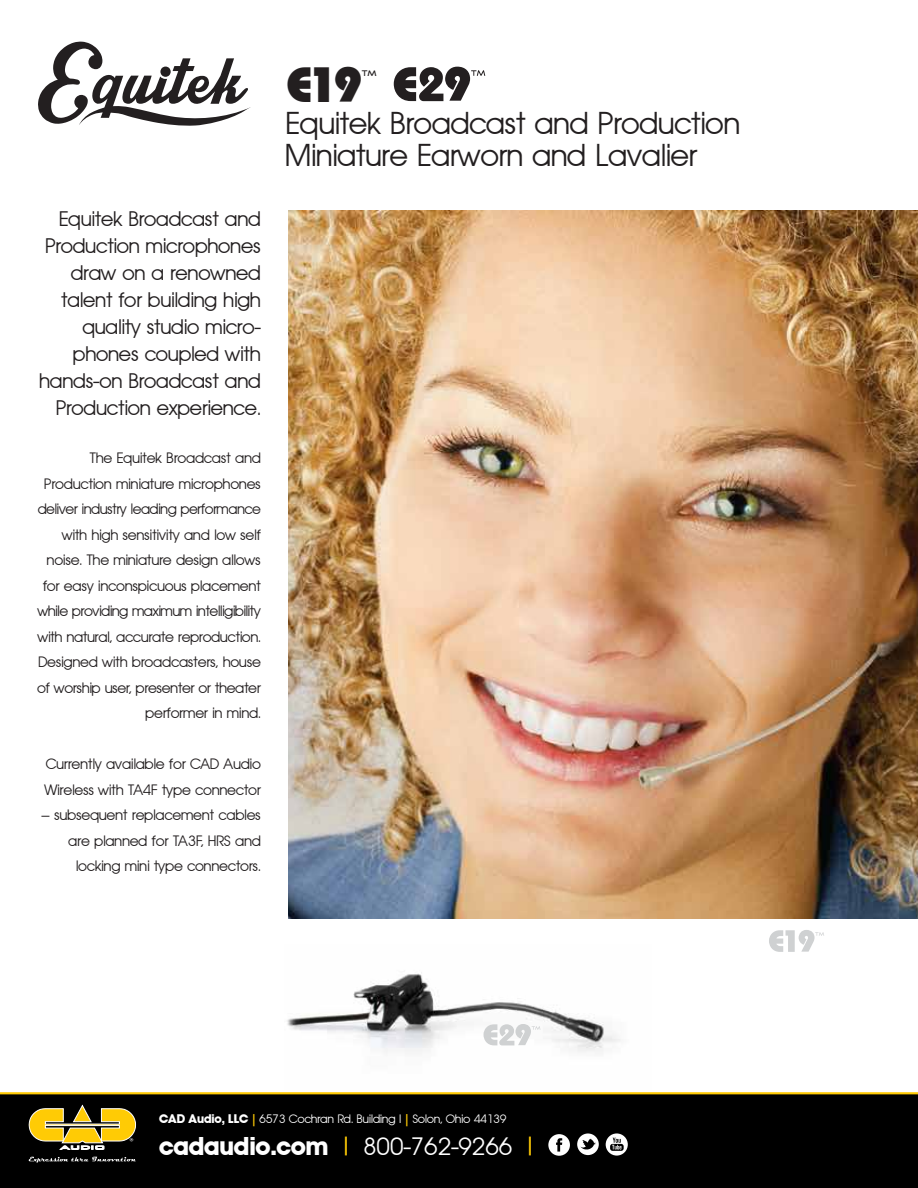
<style>
.page{position:relative;width:918px;height:1188px;background:#fff}
.page>*{position:absolute;margin:0;border:0;box-sizing:border-box;transform-origin:0 0}
.t1{font:800 49.5px "Bahamas";color:#231f20}
.t2{font:31.5px/31.8px "Avantage Normal";color:#231f20}
.t3{font:700 25.05px "Avantage";color:#fff}
.t4{font:21px/27px "Avantage Normal";color:#231f20;text-align:right}
.t5{font:15px/25.5px "Avantage Normal";color:#231f20;text-align:right}
.t6{font:12.15px "Avantage Normal";color:#fff}
.t7{font:8.25px "Good Times";color:#231f20}
.s1{font-family:"Avantage";font-weight:700}
.s2{font-size:16.65px;color:#ffcb05}
.s3{color:#ffcb05}
.s4{font-family:"Avantage Normal";font-weight:400}
</style>
<div class="page">
<img style="left:288px;top:211px;width:630px;height:708px">
<img style="left:287px;top:972px;width:334px;height:81px">
<div style="left:0;top:1095px;width:918px;height:93px;background:#000"></div>
<svg style="left:577px;top:1133px;width:22px;height:22px"></svg>
<svg style="left:548px;top:1134px;width:22px;height:22px"></svg>
<svg style="left:606px;top:1133px;width:22px;height:23px"></svg>
<hr style="left:0;top:1092px;width:918px;height:2px;background:#ffcb05">
<svg style="left:28px;top:1105px;width:108px;height:45px"></svg>
<svg style="left:29px;top:1157px;width:107px;height:6px"></svg>
<svg style="left:394px;top:66px;width:91px;height:35px"></svg>
<svg style="left:769px;top:930px;width:55px;height:22px"></svg>
<svg style="left:483px;top:1024px;width:57px;height:21px"></svg>
<svg style="left:38px;top:42px;width:213px;height:84px"></svg>
<h3 class="t4" style="left:40px;top:206px;width:223px">Equitek Broadcast and<br>Production microphones draw on a renowned talent for building high quality studio micro&shy;phones coupled with hands-on Broadcast and<br>Production experience.</h3>
<p class="t5" style="left:38px;top:445px;width:225px">The Equitek Broadcast and Production miniature microphones deliver industry leading performance with high sensitivity and low self noise. The miniature design allows for easy inconspicuous placement while providing maximum intelligibility with natural, accurate reproduction.<br>Designed with broadcasters, house of worship user, presenter or theater performer in mind.</p>
<p class="t5" style="left:45px;top:751px;width:218px;text-align:left">Currently available for CAD Audio<br>Wireless with TA4F type connector</p>
<p class="t5" style="left:42px;top:802px;width:221px">– subsequent replacement cables are planned for TA3F, HRS and locking mini type connectors.</p>
<h1 class="t1" style="left:286px;top:56px;width:79px">E19</h1>
<p class="t7" style="left:362px;top:70px;width:17px">TM</p>
<h2 class="t2" style="left:286px;top:108px;width:456px">Equitek Broadcast and Production<br>Miniature Earworn and Lavalier</h2>
<p class="t6" style="left:159px;top:1113px;width:349px"><span class="s1">CAD Audio, LLC</span> <span class="s2">|</span> 6573 Cochran Rd. Building I <span class="s2">|</span> Solon, Ohio 44139</p>
<h3 class="t3" style="left:159px;top:1131px;width:376px">cadaudio.com <span class="s3">|</span> <span class="s4">800-762-9266</span> <span class="s3">|</span></h3>
</div>
